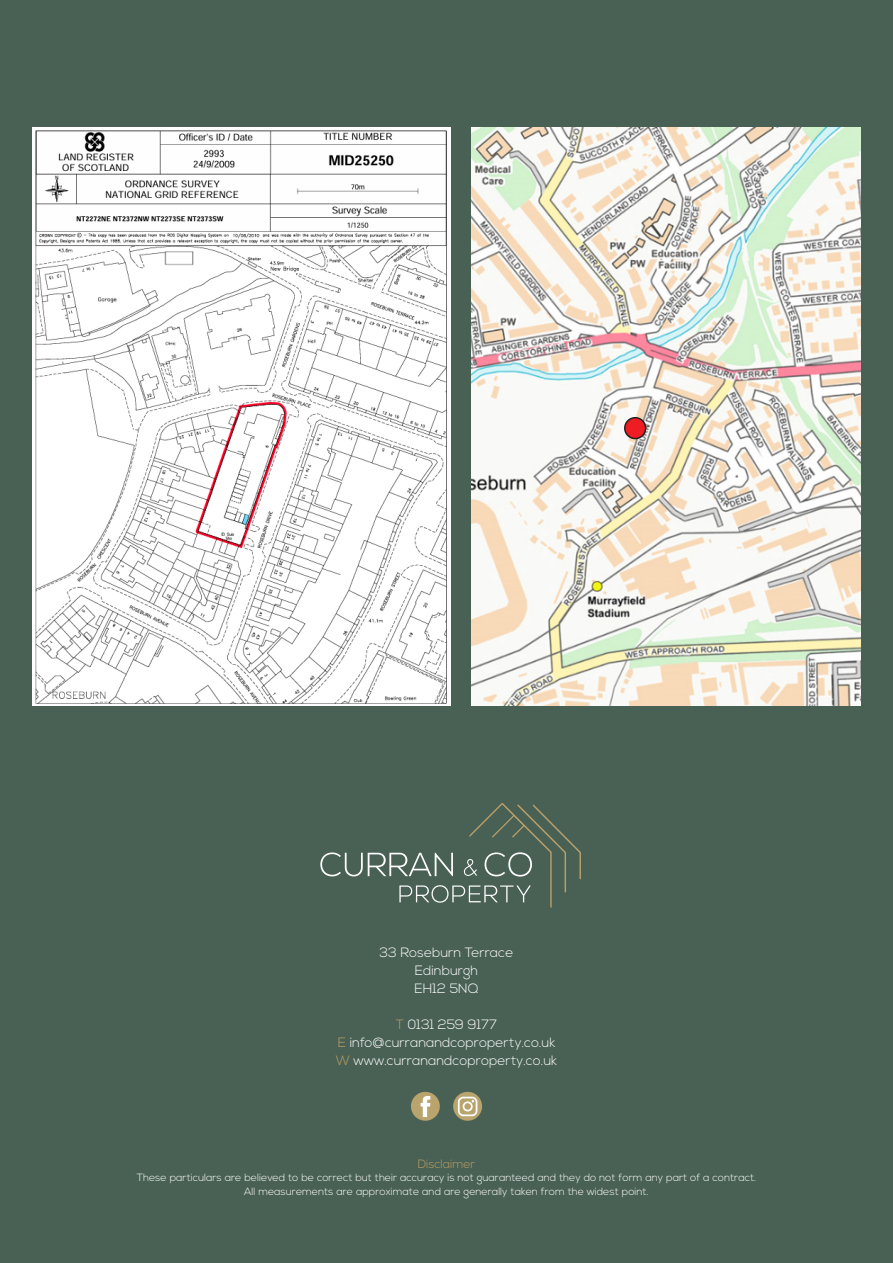
<style>
.page{position:relative;width:893px;height:1263px;background:#496155}
.page>*{position:absolute;margin:0;border:0;box-sizing:border-box;transform-origin:0 0}
.Paragraph_Style_1{font:300 13.5px "Nexa";color:#fff}
.t1{font:300 12px "Nexa";color:#bba064}
.t2{font:300 10.5px "Nexa";color:#fff}
.s1{color:#bba064}
</style>
<div class="page">
<img style="left:32px;top:127px;width:418px;height:579px">
<img style="left:471px;top:127px;width:390px;height:579px">
<svg style="left:320px;top:803px;width:261px;height:104px"></svg>
<svg style="left:453px;top:1092px;width:29px;height:29px"></svg>
<div style="left:411px;top:1092px;width:29px;height:29px;background:#b9a46d;border-radius:50%"></div>
<svg style="left:421px;top:1096px;width:9px;height:21px"></svg>
<svg style="left:458px;top:1097px;width:19px;height:19px"></svg>
<div style="left:625px;top:418px;width:21px;height:21px;background:#ee1d23;border-radius:50%"></div>
<div style="left:624px;top:417px;width:22px;height:22px;border:2px solid #231f20;border-radius:50%"></div>
<p class="Paragraph_Style_1" style="left:380px;top:944px;width:135px">33 Roseburn Terrace</p>
<p class="Paragraph_Style_1" style="left:415px;top:962px;width:65px">Edinburgh</p>
<p class="Paragraph_Style_1" style="left:415px;top:980px;width:65px">EH12 5NQ</p>
<p class="Paragraph_Style_1" style="left:396px;top:1016px;width:103px"><span class="s1">T</span> 0131 259 9177</p>
<p class="Paragraph_Style_1" style="left:338px;top:1034px;width:219px"><span class="s1">E</span> info@curranandcoproperty.co.uk</p>
<p class="Paragraph_Style_1" style="left:336px;top:1052px;width:223px"><span class="s1">W</span> www.curranandcoproperty.co.uk</p>
<p class="t1" style="left:418px;top:1157px;width:59px">Disclaimer</p>
<p class="t2" style="left:137px;top:1172px;width:621px">These particulars are believed to be correct but their accuracy is not guaranteed and they do not form any part of a contract.</p>
<p class="t2" style="left:244px;top:1185px;width:406px">All measurements are approximate and are generally taken from the widest point.</p>
</div>
